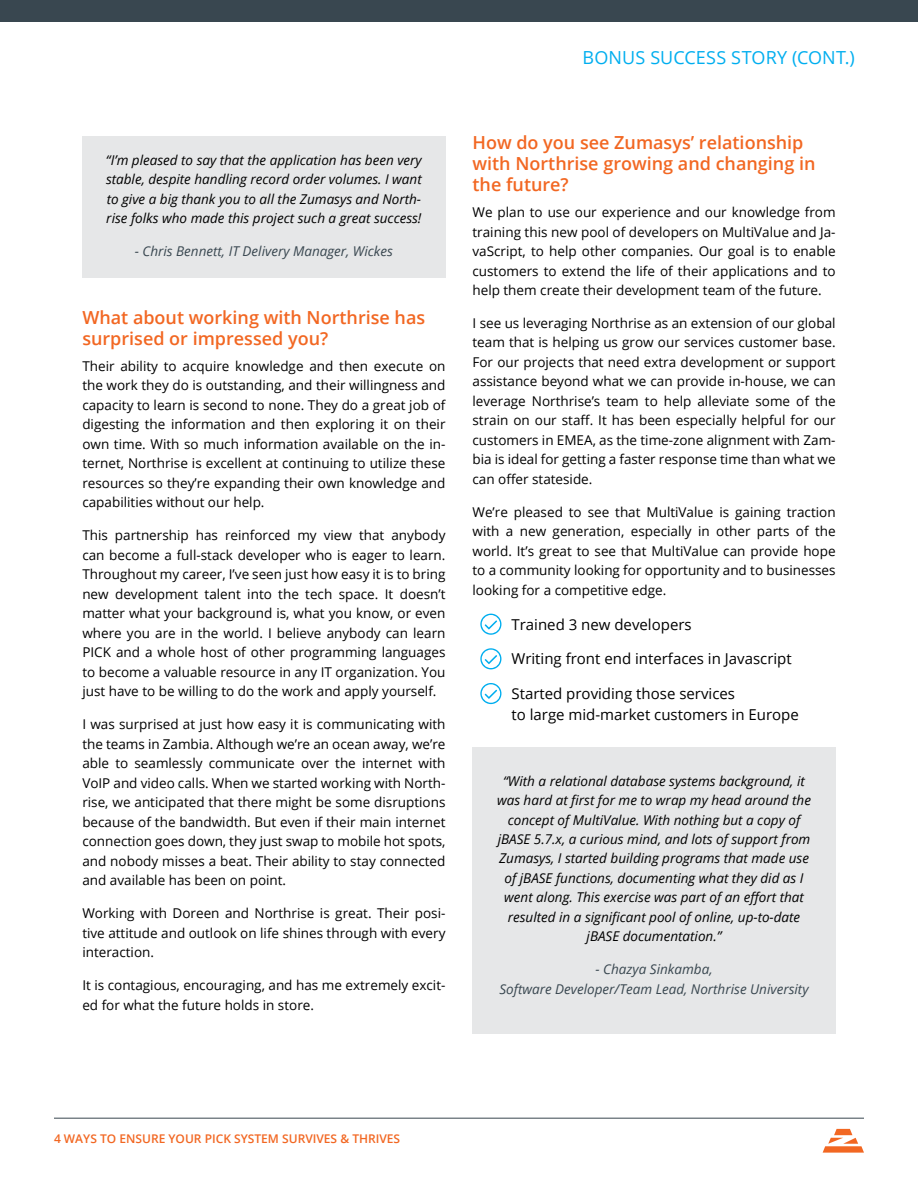
<style>
.page{position:relative;width:918px;height:1188px;background:#fff}
.page>*{position:absolute;margin:0;border:0;box-sizing:border-box;transform-origin:0 0}
.t1{font:600 18px/21px "Open Sans";color:#f26722}
.t2{font:18px "Open Sans";letter-spacing:.005em;color:#00aeef}
.t3{font:15px/21px "Open Sans";color:#000}
.t4{font:13.5px/19.5px "Open Sans";color:#000;text-align:justify}
.t5{font:italic 13.5px/19.5px "Open Sans";color:#000;text-align:center}
.t6{font:italic 13.5px/19.5px "Open Sans";color:#394750;text-align:center}
.t7{font:600 12px "Open Sans";color:#f26722}
</style>
<div class="page">
<div style="left:472px;top:747px;width:364px;height:287px;background:#e6e7e8"></div>
<div style="left:82px;top:136px;width:364px;height:142px;background:#e6e7e8"></div>
<div style="left:0;top:0;width:918px;height:21px;background:#394750"></div>
<svg style="left:823px;top:1129px;width:41px;height:24px"></svg>
<hr style="left:54px;top:1118px;width:810px;height:1px;background:#394750">
<svg style="left:480px;top:614px;width:21px;height:21px"></svg>
<svg style="left:480px;top:648px;width:21px;height:21px"></svg>
<svg style="left:480px;top:683px;width:21px;height:21px"></svg>
<h1 class="t2" style="left:583px;top:46px;width:274px">BONUS SUCCESS STORY (CONT.)</h1>
<p class="t5" style="left:106px;top:150px;width:317px;text-align:justify">“I’m pleased to say that the application has been very stable, despite handling record order volumes. I want to give a big thank you to all the Zumasys and North&shy;rise folks who made this project such a great success!</p>
<p class="t6" style="left:135px;top:241px;width:260px">- Chris Bennett, IT Delivery Manager, Wickes</p>
<h1 class="t1" style="left:82px;top:306px;width:344px">What about working with Northrise has surprised or impressed you?</h1>
<p class="t4" style="left:82px;top:356px;width:365px">Their ability to acquire knowledge and then execute on the work they do is outstanding, and their willingness and capacity to learn is second to none. They do a great job of digesting the information and then exploring it on their own time. With so much information available on the in&shy;ternet, Northrise is excellent at continuing to utilize these resources so they’re expanding their own knowledge and capabilities without our help.</p>
<p class="t4" style="left:82px;top:525px;width:365px">This partnership has reinforced my view that anybody can become a full-stack developer who is eager to learn.<br>Throughout my career, I’ve seen just how easy it is to bring new development talent into the tech space. It doesn’t matter what your background is, what you know, or even where you are in the world. I believe anybody can learn PICK and a whole host of other programming languages to become a valuable resource in any IT organization. You just have to be willing to do the work and apply yourself.</p>
<p class="t4" style="left:82px;top:714px;width:365px">I was surprised at just how easy it is communicating with the teams in Zambia. Although we’re an ocean away, we’re able to seamlessly communicate over the internet with VoIP and video calls. When we started working with North&shy;rise, we anticipated that there might be some disruptions because of the bandwidth. But even if their main internet connection goes down, they just swap to mobile hot spots, and nobody misses a beat. Their ability to stay connected and available has been on point.</p>
<p class="t4" style="left:82px;top:903px;width:365px">Working with Doreen and Northrise is great. Their posi&shy;tive attitude and outlook on life shines through with every interaction.</p>
<p class="t4" style="left:82px;top:975px;width:365px">It is contagious, encouraging, and has me extremely excit&shy;ed for what the future holds in store.</p>
<h1 class="t1" style="left:472px;top:131px;width:345px">How do you see Zumasys’ relationship with Northrise growing and changing in the future?</h1>
<p class="t4" style="left:472px;top:202px;width:365px">We plan to use our experience and our knowledge from training this new pool of developers on MultiValue and Ja&shy;vaScript, to help other companies. Our goal is to enable customers to extend the life of their applications and to help them create their development team of the future.</p>
<p class="t4" style="left:472px;top:313px;width:365px">I see us leveraging Northrise as an extension of our global team that is helping us grow our services customer base.<br>For our projects that need extra development or support assistance beyond what we can provide in-house, we can leverage Northrise’s team to help alleviate some of the strain on our staff. It has been especially helpful for our customers in EMEA, as the time-zone alignment with Zam&shy;bia is ideal for getting a faster response time than what we can offer stateside.</p>
<p class="t4" style="left:472px;top:502px;width:365px">We’re pleased to see that MultiValue is gaining traction with a new generation, especially in other parts of the world. It’s great to see that MultiValue can provide hope to a community looking for opportunity and to businesses looking for a competitive edge.</p>
<p class="t3" style="left:512px;top:613px;width:182px">Trained 3 new developers</p>
<p class="t3" style="left:512px;top:648px;width:282px">Writing front end interfaces in Javascript</p>
<p class="t3" style="left:512px;top:682px;width:289px">Started providing those services<br>to large mid-market customers in Europe</p>
<p class="t5" style="left:497px;top:771px;width:315px">“With a relational database systems background, it was hard at first for me to wrap my head around the concept of MultiValue. With nothing but a copy of jBASE 5.7.x, a curious mind, and lots of support from Zumasys, I started building programs that made use of jBASE functions, documenting what they did as I went along. This exercise was part of an effort that resulted in a significant pool of online, up-to-date jBASE documentation.”</p>
<p class="t6" style="left:500px;top:959px;width:311px">- Chazya Sinkamba,<br>Software Developer/Team Lead, Northrise University</p>
<p class="t7" style="left:54px;top:1131px;width:348px">4 WAYS TO ENSURE YOUR PICK SYSTEM SURVIVES &amp; THRIVES</p>
</div>
